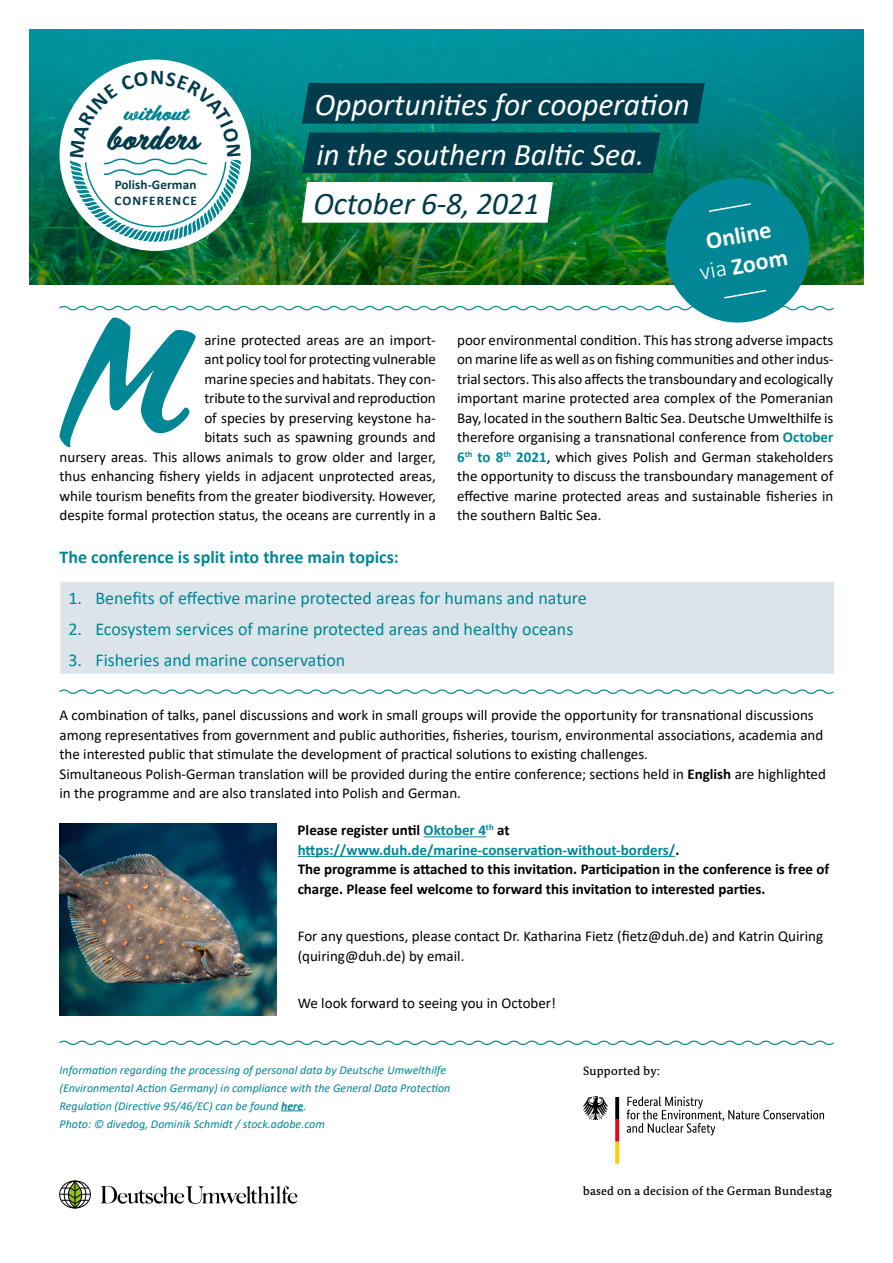
<style>
.page{position:relative;width:893px;height:1263px;background:#fff}
.page>*{position:absolute;margin:0;border:0;box-sizing:border-box;transform-origin:0 0}
.t1{font:136.05px "Scriptorama JF Tradeshow";color:#008695}
.t2{font:34.95px "Scriptorama JF Tradeshow";color:#023c4c}
.t3{font:italic 31.5px/49.5px "Calibri";letter-spacing:-.005em;color:#fff}
.t4{font:italic 31.5px "Calibri";letter-spacing:-.005em;color:#013b4c}
.t5{font:700 24px/30px "Calibri";color:#fff;text-align:center}
.t6{font:22.65px "Scriptorama JF Tradeshow";color:#008493}
.t7{font:18px "Calibri";color:#008695}
.t8{font:700 18px "Calibri";color:#008695}
.t9{font:15px/19.5px "Calibri";color:#000}
.t10{font:700 15px/19.5px "Calibri";color:#000}
.t11{font:700 13.2px/15.8px "Calibri";letter-spacing:.01em;color:#023c4c}
.t12{font:500 12.3px "Bundes Serif";letter-spacing:.02em;color:#000}
.t13{font:italic 12px/18px "Calibri";color:#008695}
.s1{font-weight:300}
.s2{font-weight:700;color:#008695}
.s3{font-weight:700}
.s4{color:#008695}
</style>
<div class="page">
<svg style="left:627px;top:1096px;width:197px;height:39px"></svg>
<svg style="left:582px;top:1096px;width:26px;height:24px"></svg>
<svg style="left:615px;top:1097px;width:4px;height:67px"></svg>
<img style="left:30px;top:30px;width:833px;height:255px">
<svg style="left:281px;top:1110px;width:22px;height:1px"></svg>
<svg style="left:59px;top:689px;width:775px;height:5px"></svg>
<svg style="left:59px;top:1040px;width:775px;height:5px"></svg>
<div style="left:59px;top:1180px;width:32px;height:28px;border:1px solid #000;border-radius:50%"></div>
<svg style="left:101px;top:1186px;width:196px;height:18px"></svg>
<div style="left:68px;top:1180px;width:14px;height:28px;border:1px solid #000;border-radius:50%"></div>
<svg style="left:60px;top:1182px;width:30px;height:26px"></svg>
<div style="left:60px;top:582px;width:773px;height:92px;background:#dae4e9"></div>
<hr style="left:60px;top:582px;width:1px;height:92px;background:#fff">
<hr style="left:424px;top:836px;width:62px;height:1px;background:#008695">
<hr style="left:298px;top:856px;width:377px;height:1px;background:#008695">
<img style="left:60px;top:824px;width:216px;height:191px">
<svg style="left:58px;top:71px;width:777px;height:252px"></svg>
<h3 class="t6" style="left:124px;top:96px;width:66px">without</h3>
<h2 class="t2" style="left:106px;top:112px;width:94px">borders</h2>
<p class="t11" style="left:114px;top:177px;width:84px">Polish-German<br>CONFERENCE</p>
<h3 class="t3" style="left:315px;top:78px;width:376px">Opportunities for cooperation in the southern Baltic Sea.</h3>
<h3 class="t4" style="left:313px;top:182px;width:228px">October 6-8, 2021</h3>
<h3 class="t5" style="left:692px;top:228px;width:91px;rotate:-10deg">Online <span class="s1">via</span> Zoom</h3>
<h1 class="t1" style="left:57px;top:286px;width:124px">M</h1>
<p class="t9" style="left:60px;top:330px;width:378px;text-align:right">arine protected areas are an import-<br>ant policy tool for protecting vulnerable<br>marine species and habitats. They con-<br>tribute to the survival and reproduction<br>of species by preserving keystone ha-<br>bitats such as spawning grounds and<br>nursery areas. This allows animals to grow older and larger, thus enhancing fishery yields in adjacent unprotected areas, while tourism benefits from the greater biodiversity. However, despite formal protection status, the oceans are currently in a</p>
<p class="t9" style="left:457px;top:330px;width:378px;text-align:justify">poor environmental condition. This has strong adverse impacts on marine life as well as on fishing communities and other indus&shy;trial sectors. This also affects the transboundary and ecologically important marine protected area complex of the Pomeranian Bay, located in the southern Baltic Sea. Deutsche Umwelthilfe is therefore organising a transnational conference from <span class="s2">October 6</span><sup>th</sup> <span class="s2">to 8</span><sup>th</sup> <span class="s2">2021</span>, which gives Polish and German stakeholders the opportunity to discuss the transboundary management of effective marine protected areas and sustainable fisheries in the southern Baltic Sea.</p>
<p class="t8" style="left:60px;top:544px;width:341px">The conference is split into three main topics:</p>
<p class="t7" style="left:68px;top:585px;width:520px">1. Benefits of effective marine protected areas for humans and nature</p>
<p class="t7" style="left:68px;top:616px;width:506px">2. Ecosystem services of marine protected areas and healthy oceans</p>
<p class="t7" style="left:68px;top:647px;width:278px">3. Fisheries and marine conservation</p>
<p class="t9" style="left:60px;top:705px;width:768px">A combination of talks, panel discussions and work in small groups will provide the opportunity for transnational discussions among representatives from government and public authorities, fisheries, tourism, environmental associations, academia and the interested public that stimulate the development of practical solutions to existing challenges.<br>Simultaneous Polish-German translation will be provided during the entire conference; sections held in <span class="s3">English</span> are highlighted in the programme and are also translated into Polish and German.</p>
<p class="t10" style="left:298px;top:820px;width:533px">Please register until <span class="s4">Oktober 4</span><sup>th</sup> at <span class="s4">https://www.duh.de/marine-conservation-without-borders/</span>.<br>The programme is attached to this invitation. Participation in the conference is free of charge. Please feel welcome to forward this invitation to interested parties.</p>
<p class="t9" style="left:298px;top:926px;width:527px">For any questions, please contact Dr. Katharina Fietz (fietz@duh.de) and Katrin Quiring (quiring@duh.de) by email.</p>
<p class="t9" style="left:298px;top:993px;width:260px">We look forward to seeing you in October!</p>
<p class="t13" style="left:60px;top:1060px;width:392px">Information regarding the processing of personal data by Deutsche Umwelthilfe (Environmental Action Germany) in compliance with the General Data Protection Regulation (Directive 95/46/EC) can be found <span class="s3">here</span>.<br>Photo: © divedog, Dominik Schmidt / stock.adobe.com</p>
<p class="t12" style="left:583px;top:1063px;width:78px">Supported by:</p>
<p class="t12" style="left:583px;top:1183px;width:250px">based on a decision of the German Bundestag</p>
</div>
